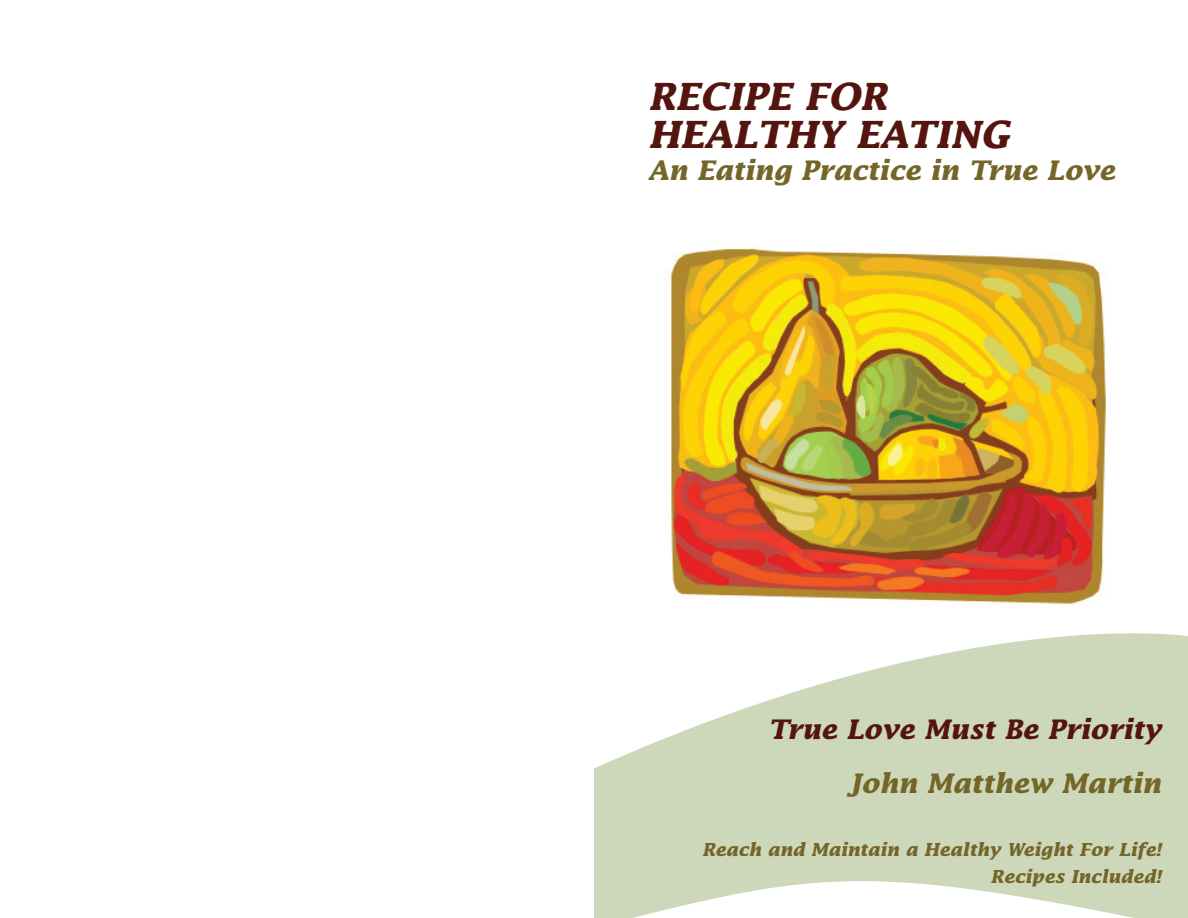
<style>
.page{position:relative;width:1188px;height:918px;background:#fff}
.page>*{position:absolute;margin:0;border:0;box-sizing:border-box;transform-origin:0 0}
.t1{font:italic 700 37.5px/37.5px "Lucida Std";color:#54150e}
.t2{font:italic 700 27px "Lucida Std";color:#746528}
.t3{font:italic 700 27px "Lucida Std";color:#54150e}
.t4{font:italic 700 18px/27px "Lucida Std";color:#746528;text-align:right}
</style>
<div class="page">
<svg style="left:594px;top:633px;width:594px;height:285px;fill:#cdd8ba"></svg>
<img style="left:669px;top:248px;width:437px;height:356px">
<h1 class="t1" style="left:648px;top:77px;width:363px">RECIPE FOR<br>HEALTHY EATING</h1>
<h2 class="t2" style="left:648px;top:154px;width:469px">An Eating Practice in True Love</h2>
<h2 class="t3" style="left:768px;top:713px;width:395px">True Love Must Be Priority</h2>
<h2 class="t2" style="left:848px;top:767px;width:315px">John Matthew Martin</h2>
<p class="t4" style="left:702px;top:836px;width:460px">Reach and Maintain a Healthy Weight For Life!<br>Recipes Included!</p>
</div>
